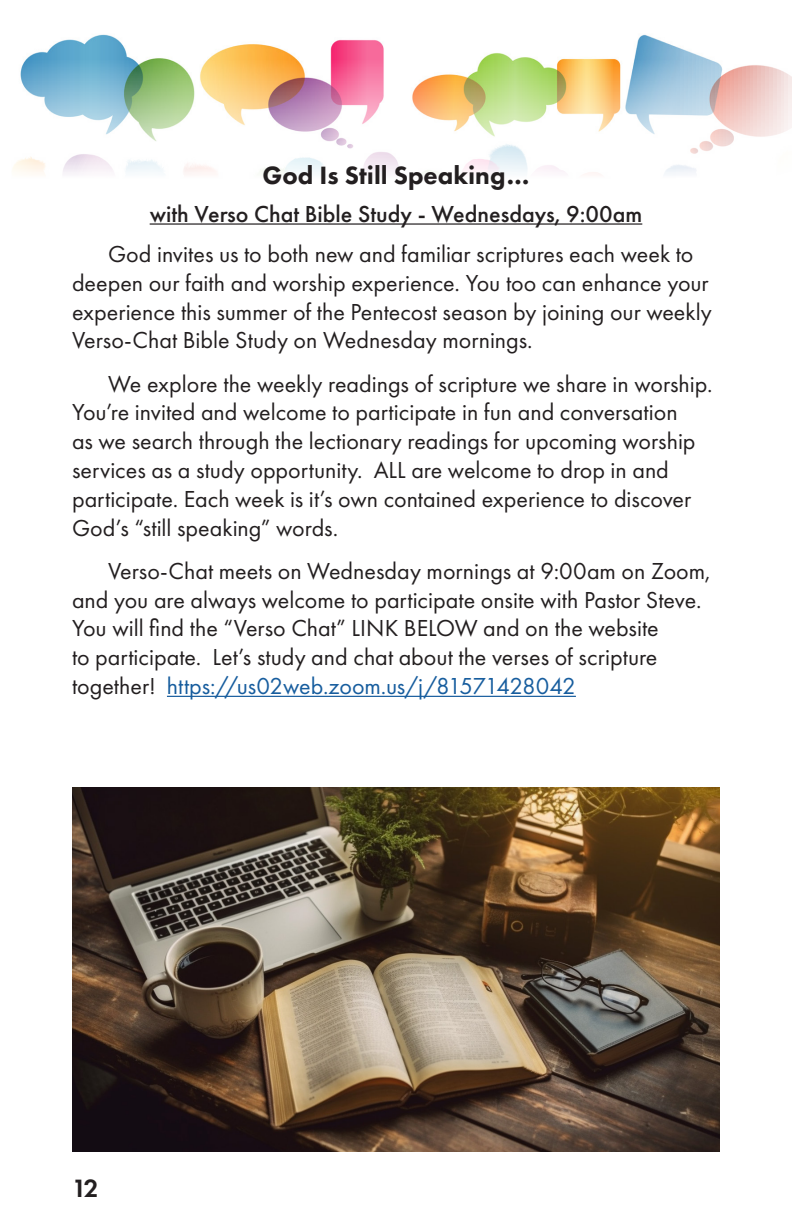
<style>
.page{position:relative;width:792px;height:1224px;background:#fff}
.page>*{position:absolute;margin:0;border:0;box-sizing:border-box;transform-origin:0 0}
.Headline_NO_INDEX{font:800 26px "Futura PT";color:#231f20}
.t1{font:600 26px "Futura PT";color:#231f20}
.t2{font:24px/28.8px "Futura PT";color:#231f20}
.Centered_Style_1{font:500 24px "Futura PT";color:#231f20}
.s1{color:#175d9e}
</style>
<div class="page">
<img style="left:13px;top:34px;width:779px;height:140px">
<hr style="left:150px;top:223px;width:492px;height:2px;background:#231f20">
<hr style="left:167px;top:696px;width:409px;height:1px;background:#175d9e">
<img style="left:72px;top:788px;width:648px;height:363px">
<p class="Headline_NO_INDEX" style="left:262px;top:159px;width:269px">God Is Still Speaking…</p>
<p class="Centered_Style_1" style="left:150px;top:199px;width:494px">with Verso Chat Bible Study - Wednesdays, 9:00am</p>
<p class="t2" style="left:72px;top:239px;width:641px;text-indent:36px">God invites us to both new and familiar scriptures each week to deepen our faith and worship experience. You too can enhance your experience this summer of the Pentecost season by joining our weekly Verso-Chat Bible Study on Wednesday mornings.</p>
<p class="t2" style="left:72px;top:369px;width:642px;text-indent:36px">We explore the weekly readings of scripture we share in worship.<br>You’re invited and welcome to participate in fun and conversation<br>as we search through the lectionary readings for upcoming worship services as a study opportunity. ALL are welcome to drop in and participate. Each week is it’s own contained experience to discover God’s “still speaking” words.</p>
<p class="t2" style="left:72px;top:556px;width:640px;text-indent:36px">Verso-Chat meets on Wednesday mornings at 9:00am on Zoom, and you are always welcome to participate onsite with Pastor Steve.<br>You will find the “Verso Chat” LINK BELOW and on the website<br>to participate. Let’s study and chat about the verses of scripture together! <span class="s1">https://us02web.zoom.us/j/81571428042</span></p>
<p class="t1" style="left:72px;top:1172px;width:28px">12</p>
</div>
